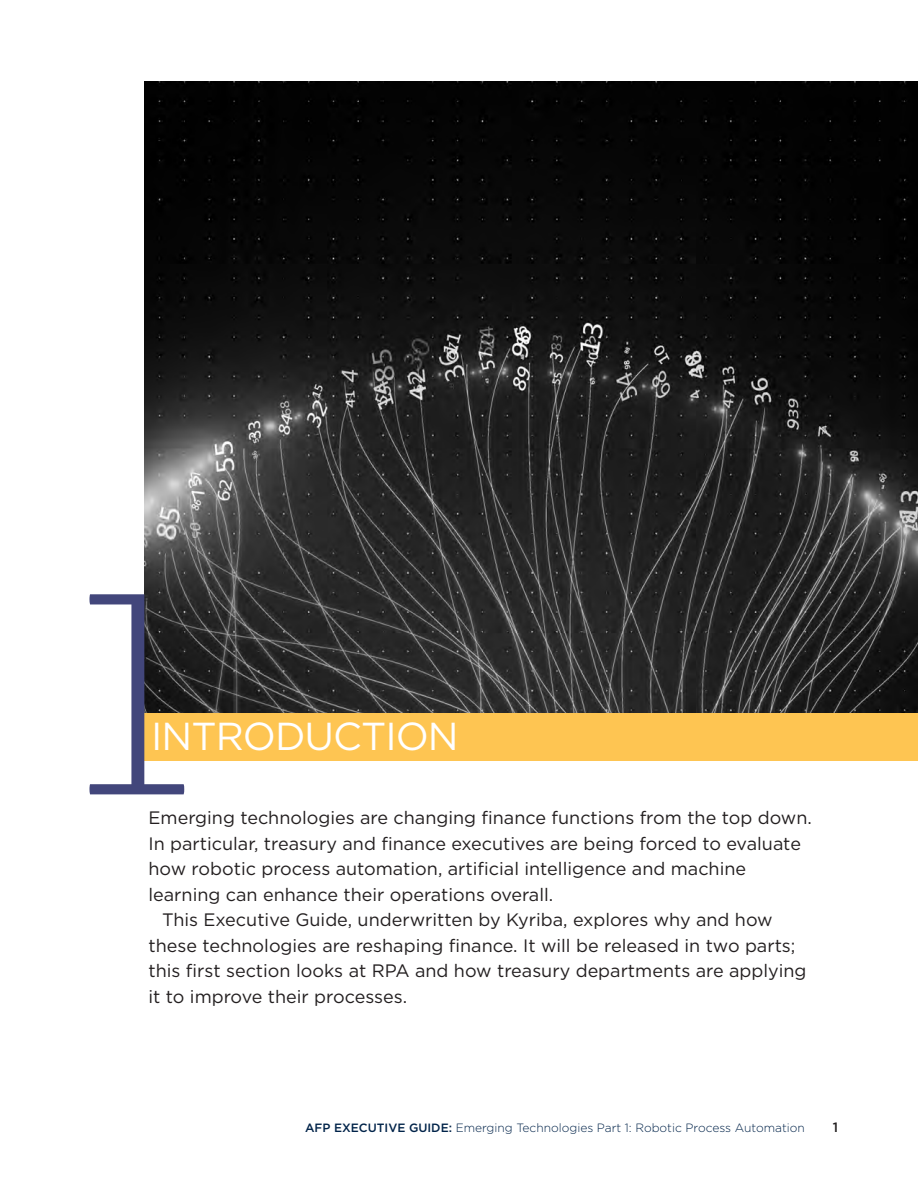
<style>
.page{position:relative;width:918px;height:1188px;background:#fff}
.page>*{position:absolute;margin:0;border:0;box-sizing:border-box;transform-origin:0 0}
.t1{font:100 300px "Lexia";color:#42467b}
.t2{font:39px "Gotham";letter-spacing:-.025em;color:#fff}
.BodyText{font:18px/25.5px "Gotham";color:#231f20}
.t3{font:500 13.5px "Gotham";color:#231f20}
.t4{font:300 12px "Gotham";color:#002349}
.s1{font-weight:500}
</style>
<div class="page">
<img style="left:145px;top:81px;width:773px;height:632px">
<div style="left:145px;top:713px;width:773px;height:47px;background:#fec552"></div>
<p class="t1" style="left:56px;top:496px;width:158px">1</p>
<p class="t2" style="left:151px;top:712px;width:309px">INTRODUCTION</p>
<p class="BodyText" style="left:148px;top:805px;width:665px">Emerging technologies are changing finance functions from the top down.<br>In particular, treasury and finance executives are being forced to evaluate how robotic process automation, artificial intelligence and machine learning can enhance their operations overall.</p>
<p class="BodyText" style="left:148px;top:907px;width:660px;text-indent:14px">This Executive Guide, underwritten by Kyriba, explores why and how these technologies are reshaping finance. It will be released in two parts; this first section looks at RPA and how treasury departments are applying it to improve their processes.</p>
<p class="t4" style="left:305px;top:1120px;width:501px"><span class="s1">AFP EXECUTIVE GUIDE:</span> Emerging Technologies Part 1: Robotic Process Automation</p>
<p class="t3" style="left:833px;top:1118px;width:7px">1</p>
</div>
